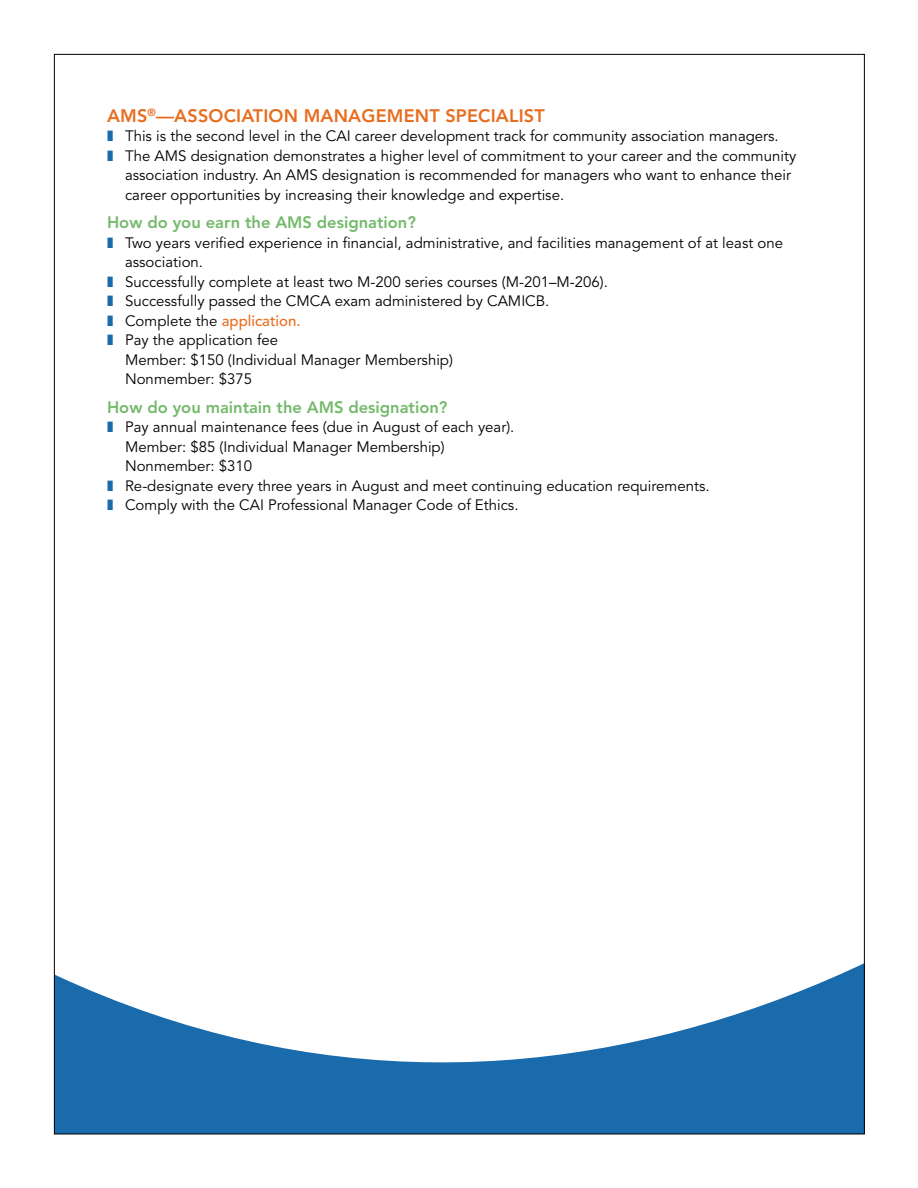
<style>
.page{position:relative;width:918px;height:1188px;background:#fff}
.page>*{position:absolute;margin:0;border:0;box-sizing:border-box;transform-origin:0 0}
.t1{font:800 18px "Avenir";letter-spacing:.01em;color:#e86d1f}
.t2{font:800 16.5px "Avenir";color:#74ba6b}
.t3{font:15px/19.5px "Avenir";color:#000}
.s1{font-weight:500;color:#e86d1f}
</style>
<div class="page">
<svg style="left:56px;top:964px;width:807px;height:168px;fill:#1a6bac"></svg>
<p class="t1" style="left:107px;top:105px;width:439px">AMS<sup>®</sup>—ASSOCIATION MANAGEMENT SPECIALIST</p>
<p class="t3" style="left:125px;top:127px;width:673px">This is the second level in the CAI career development track for community association managers.<br>The AMS designation demonstrates a higher level of commitment to your career and the community association industry. An AMS designation is recommended for managers who want to enhance their career opportunities by increasing their knowledge and expertise.</p>
<p class="t2" style="left:107px;top:213px;width:310px">How do you earn the AMS designation?</p>
<p class="t3" style="left:125px;top:233px;width:660px">Two years verified experience in financial, administrative, and facilities management of at least one association.<br>Successfully complete at least two M-200 series courses (M-201–M-206).<br>Successfully passed the CMCA exam administered by CAMICB.<br>Complete the <span class="s1">application.<br></span>Pay the application fee<br>Member: $150 (Individual Manager Membership)<br>Nonmember: $375</p>
<p class="t2" style="left:107px;top:397px;width:342px">How do you maintain the AMS designation?</p>
<p class="t3" style="left:125px;top:418px;width:586px">Pay annual maintenance fees (due in August of each year).<br>Member: $85 (Individual Manager Membership)<br>Nonmember: $310<br>Re-designate every three years in August and meet continuing education requirements.<br>Comply with the CAI Professional Manager Code of Ethics.</p>
</div>
